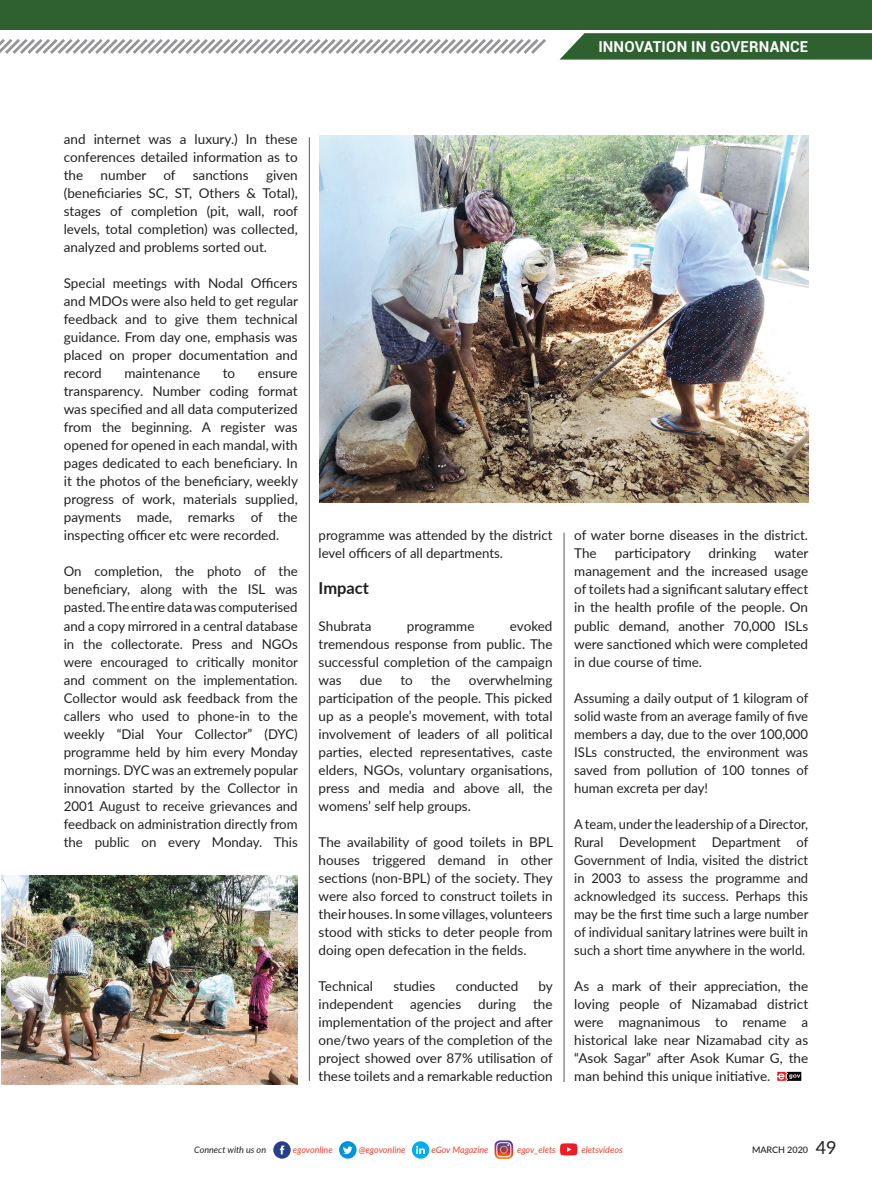
<style>
.page{position:relative;width:872px;height:1183px;background:#fff}
.page>*{position:absolute;margin:0;border:0;box-sizing:border-box;transform-origin:0 0}
.Body_Text-Om{font:700 16.5px "Lato";color:#231f20}
.t1{font:700 15px "Roboto";letter-spacing:.01em;color:#fff}
.Body_Text-Om-2{font:13.5px/18px "Lato";color:#231f20;text-align:justify}
.Body_Text-Om-3{font:13.5px/18px "Lato";color:#231f20;text-align:justify;scale:.96 1}
.t2{font:italic 9px "Lato";color:#ef3e2e}
.t3{font:italic 9px "Lato";color:#231f20}
.t4{font:500 9px "Lato";color:#231f20}
.s1{font-weight:400;font-size:18px}
</style>
<div class="page">
<div style="left:0;top:0;width:872px;height:30px;background:#2e612f"></div>
<svg style="left:559px;top:33px;width:313px;height:27px;background:#3b6a3c"></svg>
<svg style="left:0;top:39px;width:546px;height:15px"></svg>
<svg style="left:273px;top:1141px;width:18px;height:17px"></svg>
<svg style="left:339px;top:1141px;width:17px;height:17px"></svg>
<svg style="left:412px;top:1141px;width:17px;height:17px"></svg>
<div style="left:495px;top:1140px;width:18px;height:18px;border:1px solid #fff;border-radius:5px"></div>
<svg style="left:495px;top:1140px;width:17px;height:18px"></svg>
<svg style="left:560px;top:1143px;width:17px;height:12px"></svg>
<hr style="left:309px;top:137px;width:1px;height:943px;background:#57585a">
<hr style="left:564px;top:532px;width:1px;height:549px;background:#57585a">
<svg style="left:777px;top:1071px;width:24px;height:9px"></svg>
<img style="left:1px;top:875px;width:296px;height:208px">
<img style="left:319px;top:135px;width:489px;height:367px">
<p class="t1" style="left:598px;top:36px;width:211px">INNOVATION IN GOVERNANCE</p>
<p class="Body_Text-Om-2" style="left:64px;top:130px;width:235px">and internet was a luxury.) In these conferences detailed information as to the</p>
<p class="Body_Text-Om-2" style="left:101px;top:166px;width:47px">number</p>
<p class="Body_Text-Om-2" style="left:163px;top:166px;width:14px">of</p>
<p class="Body_Text-Om-2" style="left:193px;top:166px;width:57px">sanctions</p>
<p class="Body_Text-Om-2" style="left:64px;top:166px;width:236px;text-indent:202px">given (beneficiaries SC, ST, Others &amp; Total), stages of completion (pit, wall, roof levels, total completion) was collected, analyzed and problems sorted out.</p>
<p class="Body_Text-Om-2" style="left:64px;top:274px;width:236px">Special meetings with Nodal Officers and MDOs were also held to get regular feedback and to give them technical guidance. From day one, emphasis was placed on proper documentation and record</p>
<p class="Body_Text-Om-2" style="left:124px;top:364px;width:77px">maintenance</p>
<p class="Body_Text-Om-2" style="left:223px;top:364px;width:14px">to</p>
<p class="Body_Text-Om-2" style="left:64px;top:364px;width:236px;text-indent:194px">ensure transparency. Number coding format was specified and all data computerized from the beginning. A register was opened for opened in each mandal, with pages dedicated to each beneficiary. In it the photos of the beneficiary, weekly progress of work, materials supplied, payments made, remarks of the inspecting officer etc were recorded.</p>
<p class="Body_Text-Om-2" style="left:64px;top:562px;width:236px">On completion, the photo of the beneficiary, along with the ISL was pasted. The entire data was computerised and a copy mirrored in a central database in the collectorate. Press and NGOs were encouraged to critically monitor and comment on the implementation.<br>Collector would ask feedback from the callers who used to phone-in to the weekly “Dial Your Collector” (DYC) programme held by him every Monday mornings. DYC was an extremely popular innovation started by the Collector in 2001 August to receive grievances and feedback on administration directly from the public on every Monday. This</p>
<p class="Body_Text-Om-2" style="left:318px;top:526px;width:235px">programme was attended by the district level officers of all departments.</p>
<p class="Body_Text-Om" style="left:318px;top:576px;width:52px">Impact</p>
<p class="Body_Text-Om-2" style="left:318px;top:616px;width:54px">Shubrata</p>
<p class="Body_Text-Om-2" style="left:407px;top:616px;width:69px">programme</p>
<p class="Body_Text-Om-2" style="left:318px;top:616px;width:235px;text-indent:191px">evoked tremendous response from public. The successful completion of the campaign was</p>
<p class="Body_Text-Om-2" style="left:318px;top:670px;width:235px;text-indent:150px">overwhelming participation of the people. This picked up as a people’s movement, with total involvement of leaders of all political parties, elected representatives, caste elders, NGOs, voluntary organisations, press and media and above all, the womens’ self help groups.</p>
<p class="Body_Text-Om-2" style="left:318px;top:832px;width:236px">The availability of good toilets in BPL houses triggered demand in other sections (non-BPL) of the society. They were also forced to construct toilets in their houses. In some villages, volunteers stood with sticks to deter people from doing open defecation in the fields.</p>
<p class="Body_Text-Om-2" style="left:318px;top:976px;width:56px">Technical</p>
<p class="Body_Text-Om-2" style="left:393px;top:976px;width:43px">studies</p>
<p class="Body_Text-Om-2" style="left:456px;top:976px;width:64px">conducted</p>
<p class="Body_Text-Om-2" style="left:538px;top:976px;width:16px">by</p>
<p class="Body_Text-Om-2" style="left:318px;top:994px;width:76px">independent</p>
<p class="Body_Text-Om-2" style="left:410px;top:994px;width:52px">agencies</p>
<p class="Body_Text-Om-2" style="left:478px;top:994px;width:39px">during</p>
<p class="Body_Text-Om-2" style="left:360px;top:670px;width:24px">due</p>
<p class="Body_Text-Om-2" style="left:400px;top:670px;width:14px">to</p>
<p class="Body_Text-Om-2" style="left:431px;top:670px;width:21px">the</p>
<p class="Body_Text-Om-2" style="left:318px;top:994px;width:236px;text-indent:214px">the implementation of the project and after one/two years of the completion of the project showed over 87% utilisation of these toilets and a remarkable reduction</p>
<p class="Body_Text-Om-2" style="left:574px;top:526px;width:235px">of water borne diseases in the district.<br>The</p>
<p class="Body_Text-Om-2" style="left:615px;top:544px;width:77px">participatory</p>
<p class="Body_Text-Om-2" style="left:708px;top:544px;width:49px">drinking</p>
<p class="Body_Text-Om-2" style="left:574px;top:544px;width:236px;text-indent:200px">water management and the increased usage of toilets had a significant salutary effect in the health profile of the people. On public demand, another 70,000 ISLs were sanctioned which were completed in due course of time.</p>
<p class="Body_Text-Om-2" style="left:574px;top:688px;width:236px">Assuming a daily output of 1 kilogram of solid waste from an average family of five members a day, due to the over 100,000<br>ISLs constructed, the environment was saved from pollution of 100 tonnes of human excreta per day!</p>
<p class="Body_Text-Om-3" style="left:574px;top:814px;width:245px">A team, under the leadership of a Director, Rural Development Department of Government of India, visited the district in 2003 to assess the programme and acknowledged its success. Perhaps this may be the first time such a large number of individual sanitary latrines were built in such a short time anywhere in the world.</p>
<p class="Body_Text-Om-2" style="left:574px;top:976px;width:235px">As a mark of their appreciation, the loving people of Nizamabad district were magnanimous to rename a historical lake near Nizamabad city as “Asok Sagar” after Asok Kumar G, the man behind this unique initiative.</p>
<p class="t3" style="left:194px;top:1142px;width:73px">Connect with us on</p>
<p class="t2" style="left:293px;top:1143px;width:41px">egovonline</p>
<p class="t2" style="left:359px;top:1143px;width:48px">@egovonline</p>
<p class="t2" style="left:431px;top:1143px;width:59px">eGov Magazine</p>
<p class="t2" style="left:517px;top:1143px;width:40px">egov_elets</p>
<p class="t2" style="left:581px;top:1143px;width:43px">eletsvideos</p>
<p class="t4" style="left:752px;top:1142px;width:86px">MARCH 2020 <span class="s1">49</span></p>
</div>
